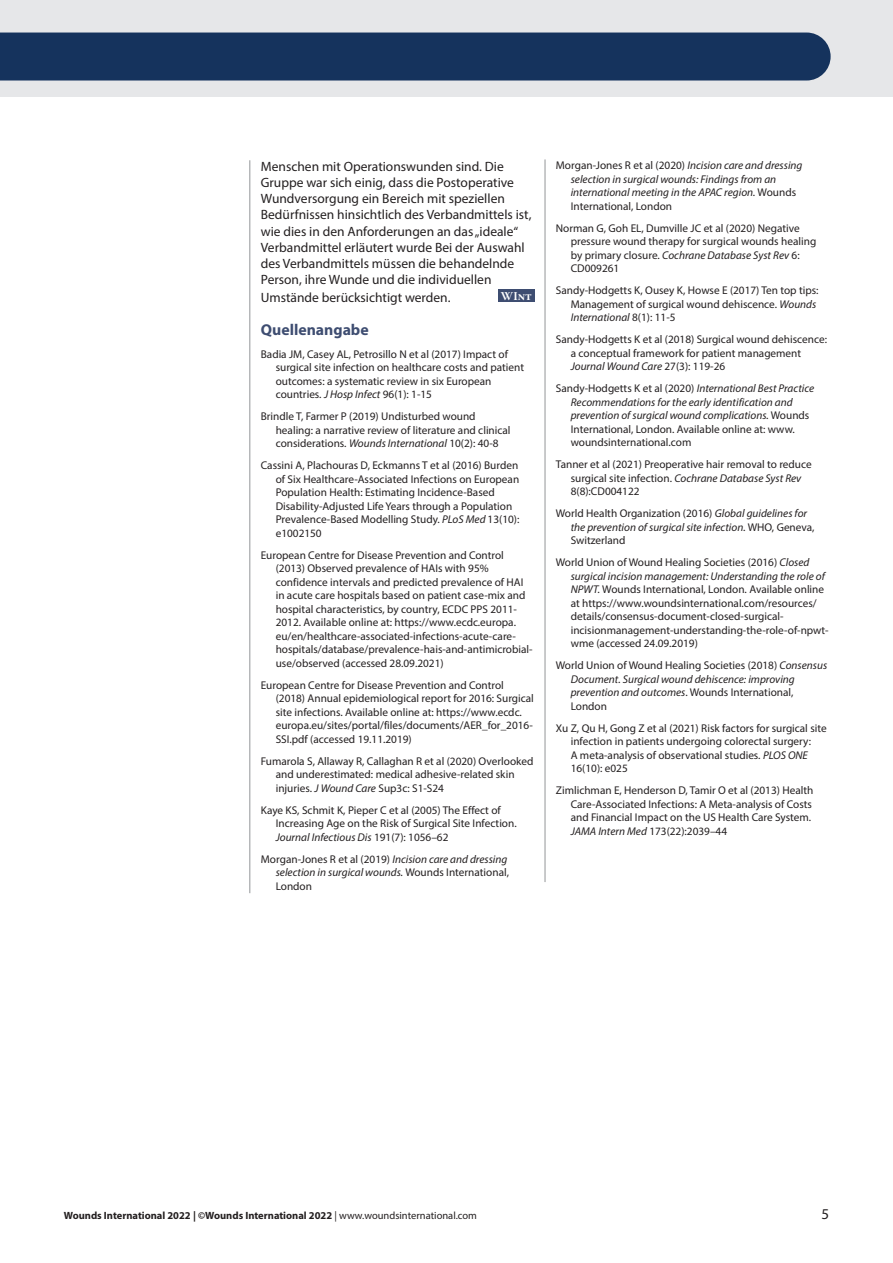
<style>
.page{position:relative;width:893px;height:1263px;background:#fff}
.page>*{position:absolute;margin:0;border:0;box-sizing:border-box;transform-origin:0 0}
.A-HEAD_CROSS_HEAD{font:700 15.75px "Myriad Pro";color:#3e4d71}
.BODY_INDENT{font:15px "Myriad Pro";color:#231f20}
.t1{font:13.5px/16.2px "Myriad Pro";color:#231f20}
.t2{font:12px "Warnock Pro Bold Subh";color:#fff}
.REFERENCES{font:11.25px/13.5px "Myriad Pro";color:#231f20}
.REFERENCES-2{font:italic 11.25px/13.5px "Myriad Pro";color:#231f20}
.BODY_INDENT-2{font:700 10.5px "Myriad Pro";color:#231f20}
.s1{font-style:italic}
.s2{font-style:normal}
.s3{font-weight:400}
</style>
<div class="page">
<div style="left:0;top:0;width:893px;height:97px;background:#e6e7e9"></div>
<div style="left:0;top:33px;width:831px;height:48px;background:#15335d"></div>
<hr style="left:545px;top:159px;width:1px;height:723px;background:#939598">
<hr style="left:250px;top:160px;width:1px;height:733px;background:#939598">
<div style="left:498px;top:289px;width:37px;height:13px;background:#3e4d71"></div>
<p class="t1" style="left:261px;top:158px;width:272px">Menschen mit Operationswunden sind. Die Gruppe war sich einig, dass die Postoperative Wundversorgung ein Bereich mit speziellen Bedürfnissen hinsichtlich des Verbandmittels ist, wie dies in den Anforderungen an das „ideale“ Verbandmittel erläutert wurde Bei der Auswahl des Verbandmittels müssen die behandelnde Person, ihre Wunde und die individuellen</p>
<p class="t1" style="left:261px;top:289px;width:191px">Umstände berücksichtigt werden.</p>
<p class="t2" style="left:501px;top:289px;width:32px">WInt</p>
<p class="A-HEAD_CROSS_HEAD" style="left:261px;top:320px;width:109px">Quellenangabe</p>
<p class="REFERENCES" style="left:276px;top:347px;width:250px;text-indent:-15px">Badia JM, Casey AL, Petrosillo N et al (2017) Impact of surgical site infection on healthcare costs and patient outcomes: a systematic review in six European countries. <span class="s1">J Hosp Infect</span> 96(1): 1-15</p>
<p class="REFERENCES" style="left:276px;top:410px;width:236px;text-indent:-15px">Brindle T, Farmer P (2019) Undisturbed wound healing: a narrative review of literature and clinical considerations. <span class="s1">Wounds International</span> 10(2): 40-8</p>
<p class="REFERENCES" style="left:276px;top:459px;width:245px;text-indent:-15px">Cassini A, Plachouras D, Eckmanns T et al (2016) Burden of Six Healthcare-Associated Infections on European Population Health: Estimating Incidence-Based Disability-Adjusted Life Years through a Population Prevalence-Based Modelling Study. <span class="s1">PLoS Med</span> 13(10): e1002150</p>
<p class="REFERENCES" style="left:276px;top:548px;width:258px;text-indent:-15px">European Centre for Disease Prevention and Control (2013) Observed prevalence of HAIs with 95% confidence intervals and predicted prevalence of HAI in acute care hospitals based on patient case-mix and hospital characteristics, by country, ECDC PPS 2011- 2012. Available online at: https://www.ecdc.europa. eu/en/healthcare-associated-infections-acute-care&shy;hospitals/database/prevalence-hais-and-antimicrobial&shy;use/observed (accessed 28.09.2021)</p>
<p class="REFERENCES" style="left:276px;top:678px;width:260px;text-indent:-15px">European Centre for Disease Prevention and Control (2018) Annual epidemiological report for 2016: Surgical site infections. Available online at: https://www.ecdc. europa.eu/sites/portal/files/documents/AER_for_2016- SSI.pdf (accessed 19.11.2019)</p>
<p class="REFERENCES" style="left:276px;top:754px;width:259px;text-indent:-15px">Fumarola S, Allaway R, Callaghan R et al (2020) Overlooked and underestimated: medical adhesive-related skin injuries. <span class="s1">J Wound Care</span> Sup3c: S1-S24</p>
<p class="REFERENCES" style="left:276px;top:803px;width:242px;text-indent:-15px">Kaye KS, Schmit K, Pieper C et al (2005) The Effect of<br>Increasing Age on the Risk of Surgical Site Infection.<br><span class="s1">Journal Infectious Dis</span> 191(7): 1056–62</p>
<p class="REFERENCES" style="left:276px;top:852px;width:235px;text-indent:-15px">Morgan-Jones R et al (2019) <span class="s1">Incision care and dressing selection in surgical wounds.</span> Wounds International,<br>London</p>
<p class="REFERENCES-2" style="left:571px;top:158px;width:233px;text-indent:-15px"><span class="s2">Morgan-Jones R et al (2020)</span> Incision care and dressing selection in surgical wounds: Findings from an international meeting in the APAC region. <span class="s2">Wounds International, London</span></p>
<p class="REFERENCES" style="left:571px;top:221px;width:247px;text-indent:-15px">Norman G, Goh EL, Dumville JC et al (2020) Negative pressure wound therapy for surgical wounds healing by primary closure. <span class="s1">Cochrane Database Syst Rev</span> 6:<br>CD009261</p>
<p class="REFERENCES" style="left:571px;top:283px;width:249px;text-indent:-15px">Sandy-Hodgetts K, Ousey K, Howse E (2017) Ten top tips:<br>Management of surgical wound dehiscence. <span class="s1">Wounds<br>International</span> 8(1): 11-5</p>
<p class="REFERENCES" style="left:571px;top:332px;width:258px;text-indent:-15px">Sandy-Hodgetts K et al (2018) Surgical wound dehiscence: a conceptual framework for patient management<br><span class="s1">Journal Wound Care</span> 27(3): 119-26</p>
<p class="REFERENCES-2" style="left:571px;top:381px;width:245px;text-indent:-15px"><span class="s2">Sandy-Hodgetts K et al (2020)</span> International Best Practice Recommendations for the early identification and prevention of surgical wound complications. <span class="s2">Wounds International, London. Available online at: www. woundsinternational.com</span></p>
<p class="REFERENCES" style="left:571px;top:457px;width:243px;text-indent:-15px">Tanner et al (2021) Preoperative hair removal to reduce surgical site infection. <span class="s1">Cochrane Database Syst Rev<br></span>8(8):CD004122</p>
<p class="REFERENCES-2" style="left:571px;top:506px;width:245px;text-indent:-15px"><span class="s2">World Health Organization (2016)</span> Global guidelines for the prevention of surgical site infection. <span class="s2">WHO, Geneva,<br>Switzerland</span></p>
<p class="REFERENCES" style="left:571px;top:555px;width:259px;text-indent:-15px">World Union of Wound Healing Societies (2016) <span class="s1">Closed surgical incision management: Understanding the role of NPWT.</span> Wounds International, London. Available online at https://www.woundsinternational.com/resources/ details/consensus-document-closed-surgical&shy;incisionmanagement-understanding-the-role-of-npwt&shy;wme (accessed 24.09.2019)</p>
<p class="REFERENCES-2" style="left:571px;top:658px;width:258px;text-indent:-15px"><span class="s2">World Union of Wound Healing Societies (2018)</span> Consensus Document. Surgical wound dehiscence: improving prevention and outcomes<span class="s2">. Wounds International, London</span></p>
<p class="REFERENCES" style="left:571px;top:721px;width:257px;text-indent:-15px">Xu Z, Qu H, Gong Z et al (2021) Risk factors for surgical site infection in patients undergoing colorectal surgery:<br>A meta-analysis of observational studies. <span class="s1">PLOS ONE </span>16(10): e025</p>
<p class="REFERENCES" style="left:571px;top:783px;width:244px;text-indent:-15px">Zimlichman E, Henderson D, Tamir O et al (2013) Health Care-Associated Infections: A Meta-analysis of Costs and Financial Impact on the US Health Care System.<br><span class="s1">JAMA Intern Med</span> 173(22):2039–44</p>
<p class="BODY_INDENT-2" style="left:64px;top:1208px;width:415px">Wounds International 2022 | ©Wounds International 2022 <span class="s3">| www.woundsinternational.com</span></p>
<p class="BODY_INDENT" style="left:821px;top:1204px;width:9px">5</p>
</div>
